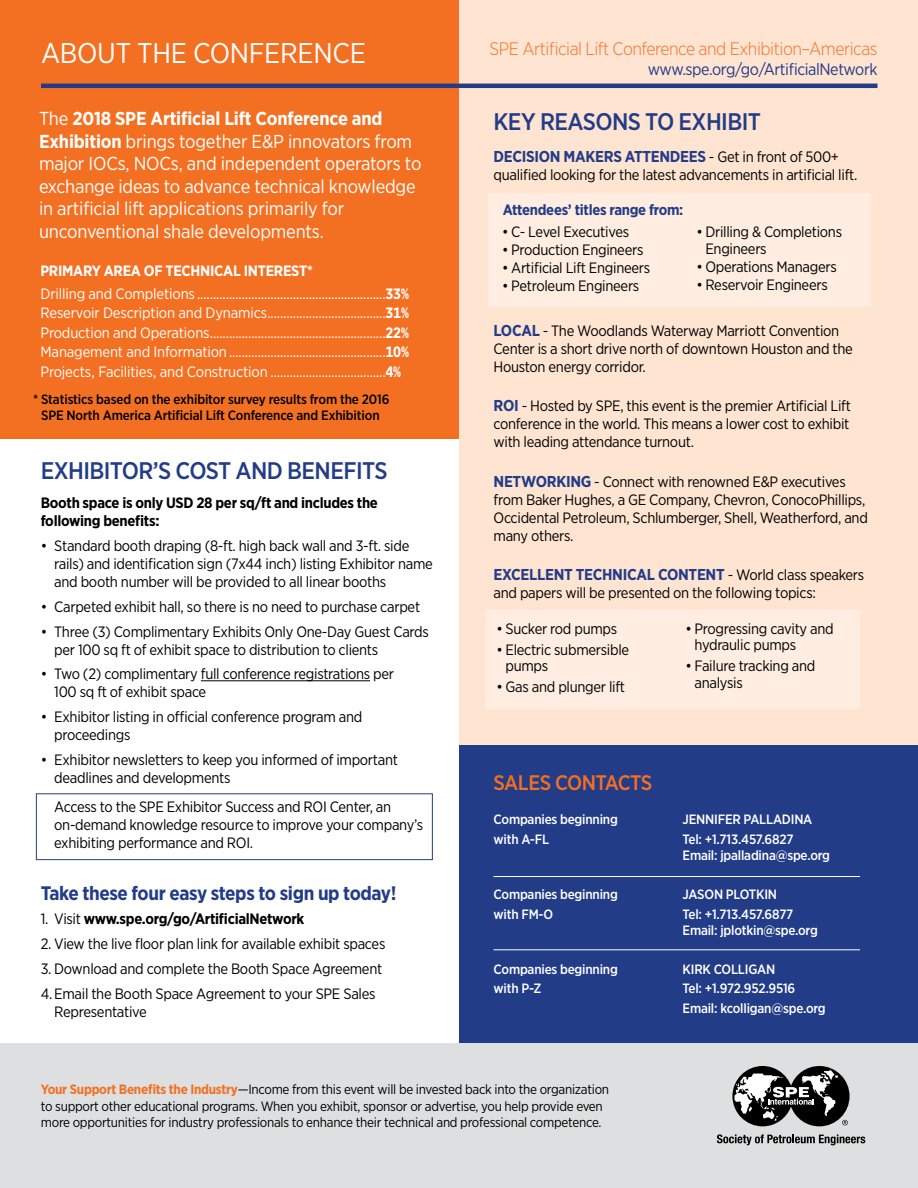
<style>
.page{position:relative;width:918px;height:1188px;background:#fff}
.page>*{position:absolute;margin:0;border:0;box-sizing:border-box;transform-origin:0 0}
.t1{font:28.5px "Gotham Narrow";letter-spacing:-.01em;color:#fff}
.t2{font:500 24px "Gotham Narrow";letter-spacing:-.025em;color:#233c88}
.t3{font:500 21px "Gotham Narrow";letter-spacing:-.025em;color:#f37023}
.t4{font:700 19.5px "Gotham Narrow";letter-spacing:-.02em;color:#233c88}
.t5{font:18.75px/22.5px "Gotham Narrow";letter-spacing:-.01em;color:#fff}
.t6{font:300 18px "Gotham Narrow";letter-spacing:-.025em;color:#f37023}
.t7{font:16.5px "Gotham Narrow";letter-spacing:-.025em;color:#233c88}
.t8{font:700 15.75px "Gotham Narrow";letter-spacing:-.02em;color:#233c88}
.t9{font:15px/18px "Gotham Narrow";letter-spacing:-.02em;color:#000}
.t10{font:15px/19.5px "Gotham Narrow";letter-spacing:-.01em;color:#fff}
.t11{font:700 15px/18px "Gotham Narrow";letter-spacing:-.02em;color:#000}
.t12{font:700 15px "Gotham Narrow";letter-spacing:-.02em;color:#233c88}
.t13{font:13.5px/16.5px "Gotham Narrow";letter-spacing:-.02em;color:#000}
.t14{font:500 13.5px/16.2px "Gotham Narrow";letter-spacing:-.015em;color:#fff}
.t15{font:500 13.5px/16.2px "Gotham Narrow";letter-spacing:-.01em;color:#000;text-align:center}
.s1{font-weight:700}
.s2{font-weight:400}
.s3{font-weight:400;font-size:15px;color:#000}
.s4{font-weight:700;font-size:15.75px;color:#233c88}
.s5{font-weight:700;color:#f37023}
</style>
<div class="page">
<div style="left:459px;top:0;width:459px;height:745px;background:#fee4d1"></div>
<div style="left:36px;top:793px;width:397px;height:67px;border:1px solid #233c88"></div>
<div style="left:459px;top:745px;width:459px;height:298px;background:#233c88"></div>
<div style="left:0;top:1043px;width:918px;height:145px;background:#dedfe0"></div>
<div style="left:0;top:0;width:459px;height:438px;background:#f37023"></div>
<hr style="left:41px;top:84px;width:837px;height:4px;background:#233c88">
<hr style="left:201px;top:680px;width:169px;height:1px;background:#000">
<div style="left:488px;top:194px;width:383px;height:113px;background:#feede0"></div>
<div style="left:487px;top:610px;width:373px;height:98px;background:#feede0"></div>
<svg style="left:732px;top:1066px;width:118px;height:60px"></svg>
<svg style="left:717px;top:1134px;width:148px;height:11px"></svg>
<hr style="left:494px;top:876px;width:366px;height:1px;background:#fff">
<hr style="left:494px;top:949px;width:366px;height:1px;background:#fff">
<h1 class="t1" style="left:41px;top:36px;width:326px">ABOUT THE CONFERENCE</h1>
<p class="t5" style="left:39px;top:107px;width:384px">The <span class="s1">2018 SPE Artificial Lift Conference and Exhibition</span> brings together E&amp;P innovators from major IOCs, NOCs, and independent operators to exchange ideas to advance technical knowledge in artificial lift applications primarily for unconventional shale developments.</p>
<p class="t10" style="left:40px;top:259px;width:370px;line-height:23px"><span class="s1">PRIMARY AREA OF TECHNICAL INTEREST*<br></span>Drilling and Completions ...........................................................<span class="s1">33%</span></p>
<p class="t10" style="left:40px;top:303px;width:370px;text-align:justify">Reservoir Description and Dynamics.....................................<span class="s1">31% </span>Production and Operations.......................................................<span class="s1">22% </span>Management and Information.................................................<span class="s1">10% </span>Projects, Facilities, and Construction ....................................<span class="s1">4%</span></p>
<p class="t15" style="left:33px;top:391px;width:358px">* Statistics based on the exhibitor survey results from the 2016<br>SPE North America Artificial Lift Conference and Exhibition</p>
<h2 class="t2" style="left:41px;top:456px;width:348px">EXHIBITOR’S COST AND BENEFITS</h2>
<p class="t11" style="left:41px;top:494px;width:339px">Booth space is only USD 28 per sq/ft and includes the following benefits:</p>
<p class="t9" style="left:54px;top:536px;width:380px;text-indent:-13px">• Standard booth draping (8-ft. high back wall and 3-ft. side rails) and identification sign (7x44 inch) listing Exhibitor name and booth number will be provided to all linear booths</p>
<p class="t9" style="left:41px;top:597px;width:381px">• Carpeted exhibit hall, so there is no need to purchase carpet</p>
<p class="t9" style="left:54px;top:622px;width:376px;text-indent:-13px">• Three (3) Complimentary Exhibits Only One-Day Guest Cards per 100 sq ft of exhibit space to distribution to clients</p>
<p class="t9" style="left:54px;top:665px;width:341px;text-indent:-13px">• Two (2) complimentary full conference registrations per<br>100 sq ft of exhibit space</p>
<p class="t9" style="left:54px;top:707px;width:310px;text-indent:-13px">• Exhibitor listing in official conference program and proceedings</p>
<p class="t9" style="left:54px;top:750px;width:345px;text-indent:-13px">• Exhibitor newsletters to keep you informed of important deadlines and developments</p>
<p class="t9" style="left:54px;top:797px;width:371px">Access to the SPE Exhibitor Success and ROI Center, an on-demand knowledge resource to improve your company’s exhibiting performance and ROI.</p>
<h3 class="t4" style="left:41px;top:880px;width:357px">Take these four easy steps to sign up today!</h3>
<p class="t11" style="left:41px;top:910px;width:265px"><span class="s2">1. Visit</span> www.spe.org/go/ArtificialNetwork</p>
<p class="t9" style="left:41px;top:935px;width:346px">2. View the live floor plan link for available exhibit spaces</p>
<p class="t9" style="left:41px;top:956px;width:343px;line-height:24.8px">3. Download and complete the Booth Space Agreement<br>4.Email the Booth Space Agreement to your SPE Sales</p>
<p class="t9" style="left:54px;top:1002px;width:94px">Representative</p>
<p class="t6" style="left:490px;top:38px;width:389px">SPE Artificial Lift Conference and Exhibition–Americas</p>
<p class="t7" style="left:648px;top:59px;width:231px">www.spe.org/go/ArtificialNetwork</p>
<h2 class="t2" style="left:494px;top:106px;width:269px">KEY REASONS TO EXHIBIT</h2>
<p class="t8" style="left:494px;top:146px;width:347px">DECISION MAKERS ATTENDEES <span class="s3">- Get in front of 500+</span></p>
<p class="t9" style="left:494px;top:165px;width:365px">qualified looking for the latest advancements in artificial lift.</p>
<p class="t12" style="left:503px;top:200px;width:182px">Attendees’ titles range from:</p>
<p class="t9" style="left:502px;top:222px;width:128px">• C- Level Executives</p>
<p class="t9" style="left:502px;top:240px;width:143px">• Production Engineers</p>
<p class="t9" style="left:502px;top:258px;width:150px">• Artificial Lift Engineers</p>
<p class="t9" style="left:502px;top:276px;width:139px">• Petroleum Engineers</p>
<p class="t9" style="left:705px;top:223px;width:138px;line-height:17.2px;text-indent:-9px">• Drilling &amp; Completions<br>Engineers</p>
<p class="t9" style="left:696px;top:257px;width:142px">• Operations Managers</p>
<p class="t9" style="left:696px;top:275px;width:133px">• Reservoir Engineers</p>
<p class="t9" style="left:494px;top:321px;width:361px"><span class="s4">LOCAL</span> - The Woodlands Waterway Marriott Convention<br>Center is a short drive north of downtown Houston and the<br>Houston energy corridor.</p>
<p class="t9" style="left:494px;top:397px;width:359px;text-align:justify"><span class="s4">ROI</span> - Hosted by SPE, this event is the premier Artificial Lift conference in the world. This means a lower cost to exhibit with leading attendance turnout.</p>
<p class="t9" style="left:494px;top:472px;width:376px"><span class="s4">NETWORKING</span> - Connect with renowned E&amp;P executives from Baker Hughes, a GE Company, Chevron, ConocoPhillips, Occidental Petroleum, Schlumberger, Shell, Weatherford, and many others.</p>
<p class="t8" style="left:494px;top:564px;width:372px">EXCELLENT TECHNICAL CONTENT <span class="s3">- World class speakers</span></p>
<p class="t9" style="left:494px;top:583px;width:324px">and papers will be presented on the following topics:</p>
<p class="t9" style="left:496px;top:619px;width:122px">• Sucker rod pumps</p>
<p class="t9" style="left:505px;top:641px;width:125px;line-height:16.5px;text-indent:-9px">• Electric submersible pumps</p>
<p class="t9" style="left:496px;top:678px;width:130px">• Gas and plunger lift</p>
<p class="t9" style="left:694px;top:620px;width:141px;line-height:16.5px;text-indent:-9px">• Progressing cavity and hydraulic pumps</p>
<p class="t9" style="left:694px;top:657px;width:122px;line-height:16.5px;text-indent:-9px">• Failure tracking and analysis</p>
<h3 class="t3" style="left:494px;top:770px;width:160px">SALES CONTACTS</h3>
<p class="t14" style="left:494px;top:811px;width:126px">Companies beginning</p>
<p class="t14" style="left:683px;top:811px;width:131px">JENNIFER PALLADINA</p>
<p class="t14" style="left:494px;top:831px;width:57px">with A-FL</p>
<p class="t14" style="left:683px;top:831px;width:149px">Tel: +1.713.457.6827<br>Email: jpalladina@spe.org</p>
<p class="t14" style="left:494px;top:886px;width:126px">Companies beginning</p>
<p class="t14" style="left:683px;top:886px;width:96px">JASON PLOTKIN</p>
<p class="t14" style="left:494px;top:906px;width:61px">with FM-O</p>
<p class="t14" style="left:683px;top:906px;width:137px">Tel: +1.713.457.6877<br>Email: jplotkin@spe.org</p>
<p class="t14" style="left:494px;top:961px;width:126px">Companies beginning</p>
<p class="t14" style="left:683px;top:961px;width:94px">KIRK COLLIGAN</p>
<p class="t14" style="left:494px;top:980px;width:50px">with P-Z</p>
<p class="t14" style="left:683px;top:979px;width:145px;line-height:19.6px">Tel: +1.972.952.9516<br>Email: kcolligan@spe.org</p>
<p class="t13" style="left:41px;top:1081px;width:570px"><span class="s5">Your Support Benefits the Industry</span>—Income from this event will be invested back into the organization to support other educational programs. When you exhibit, sponsor or advertise, you help provide even more opportunities for industry professionals to enhance their technical and professional competence.</p>
</div>
